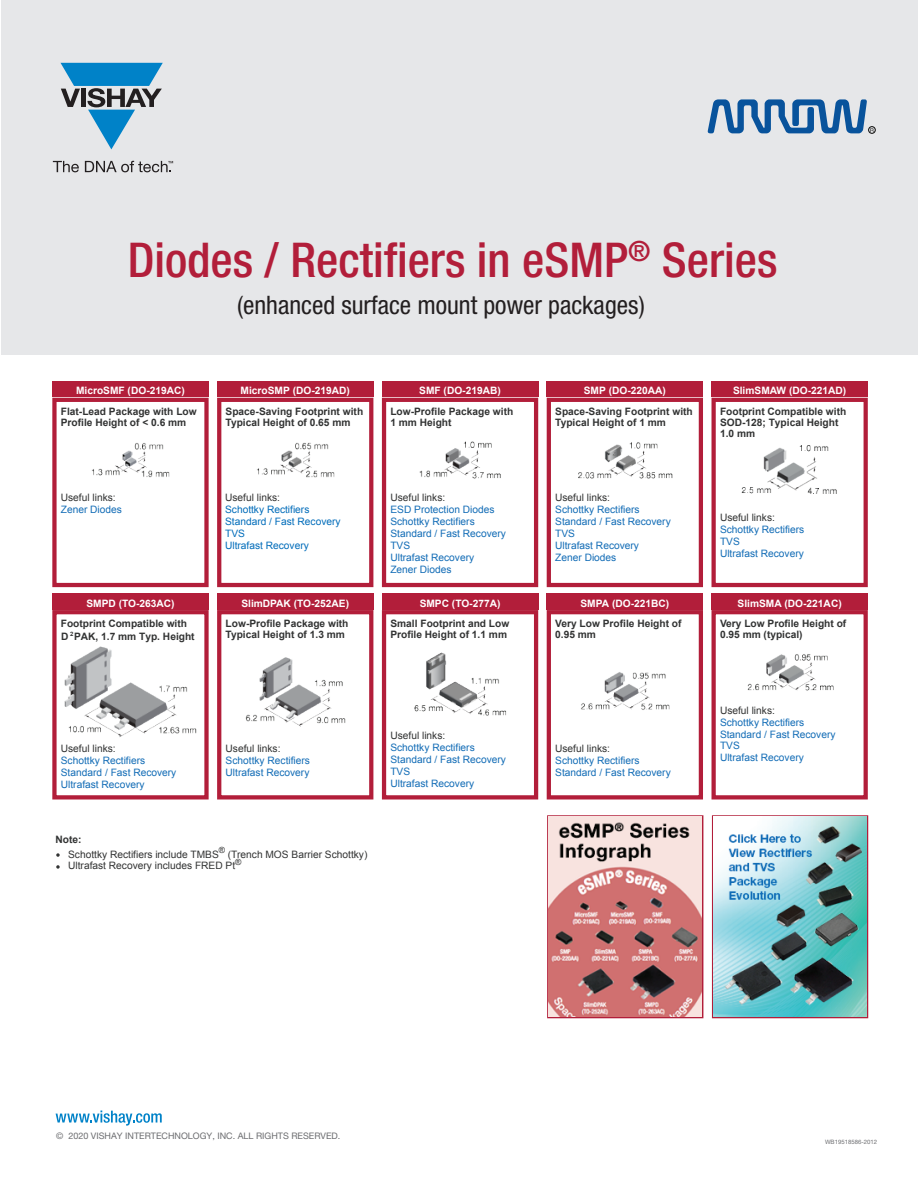
<style>
.page{position:relative;width:918px;height:1188px;background:#fff}
.page>*{position:absolute;margin:0;border:0;box-sizing:border-box;transform-origin:0 0}
.t1{font:500 condensed 48px "Helvetica Neue LT Std";color:#b21e3a}
.t2{font:condensed 25.5px "Helvetica Neue LT Std";color:#231f20}
.t3{font:10.2px/11.9px "Arial";color:#126cb6}
.t4{font:700 10.2px/11.1px "Arial";color:#323333}
.t5{font:10.2px/11.9px "Arial";color:#323333}
.t6{font:700 10.2px "Arial";color:#fff}
.t7{font:10.2px/11.9px "Arial";color:#006cba}
.t8{font:10.2px "Arial";color:#333}
.t9{font:9px "Helvetica Neue LT Std";color:#6c6d70}
.t10{font:8.55px "Arial";color:#323333}
.t11{font:6px "Helvetica Neue LT Std";color:#6c6d70}
.t12{font:700 6px "Arial";color:#323333}
.s1{font-style:inherit}
</style>
<div class="page">
<div style="left:1px;top:0;width:917px;height:354px;background:#e6e7e9"></div>
<div style="left:52px;top:381px;width:157px;height:17px;background:#b21e3a"></div>
<div style="left:52px;top:398px;width:157px;height:189px;border:4px solid #b21e3a"></div>
<img style="left:92px;top:443px;width:78px;height:35px">
<div style="left:217px;top:381px;width:156px;height:17px;background:#b21e3a"></div>
<div style="left:217px;top:398px;width:156px;height:189px;border:4px solid #b21e3a"></div>
<img style="left:257px;top:442px;width:78px;height:36px">
<div style="left:382px;top:381px;width:156px;height:17px;background:#b21e3a"></div>
<div style="left:382px;top:398px;width:156px;height:189px;border:4px solid #b21e3a"></div>
<img style="left:419px;top:441px;width:82px;height:38px">
<div style="left:547px;top:381px;width:156px;height:17px;background:#b21e3a"></div>
<div style="left:547px;top:398px;width:156px;height:189px;border:4px solid #b21e3a"></div>
<img style="left:578px;top:442px;width:95px;height:37px">
<div style="left:712px;top:381px;width:156px;height:17px;background:#b21e3a"></div>
<div style="left:712px;top:398px;width:156px;height:189px;border:4px solid #b21e3a"></div>
<img style="left:741px;top:445px;width:96px;height:49px">
<div style="left:547px;top:815px;width:156px;height:203px;border:2px solid #b21e3a"></div>
<img style="left:549px;top:817px;width:153px;height:200px">
<div style="left:52px;top:593px;width:157px;height:17px;background:#b21e3a"></div>
<div style="left:52px;top:610px;width:157px;height:190px;border:4px solid #b21e3a"></div>
<img style="left:64px;top:646px;width:133px;height:91px">
<div style="left:217px;top:593px;width:156px;height:17px;background:#b21e3a"></div>
<div style="left:217px;top:610px;width:156px;height:190px;border:4px solid #b21e3a"></div>
<img style="left:245px;top:657px;width:101px;height:70px">
<div style="left:382px;top:593px;width:156px;height:17px;background:#b21e3a"></div>
<div style="left:382px;top:610px;width:156px;height:190px;border:4px solid #b21e3a"></div>
<img style="left:414px;top:652px;width:92px;height:64px">
<div style="left:547px;top:593px;width:156px;height:17px;background:#b21e3a"></div>
<div style="left:547px;top:610px;width:156px;height:190px;border:4px solid #b21e3a"></div>
<img style="left:581px;top:672px;width:89px;height:38px">
<div style="left:712px;top:593px;width:156px;height:17px;background:#b21e3a"></div>
<div style="left:712px;top:610px;width:156px;height:190px;border:4px solid #b21e3a"></div>
<img style="left:747px;top:654px;width:87px;height:37px">
<div style="left:712px;top:815px;width:156px;height:203px;border:2px solid #b21e3a"></div>
<img style="left:714px;top:817px;width:153px;height:200px">
<svg style="left:56px;top:853px;width:4px;height:4px"></svg>
<svg style="left:56px;top:865px;width:4px;height:4px"></svg>
<svg style="left:708px;top:99px;width:166px;height:34px"></svg>
<div style="left:868px;top:126px;width:8px;height:8px;border:1px solid #050504;border-radius:50%"></div>
<svg style="left:53px;top:161px;width:26px;height:11px"></svg>
<svg style="left:85px;top:161px;width:88px;height:11px"></svg>
<svg style="left:61px;top:63px;width:102px;height:86px"></svg>
<svg style="left:56px;top:1111px;width:106px;height:15px"></svg>
<h1 class="t1" style="left:128px;top:232px;width:651px">Diodes / Rectifiers in eSMP<sup>®</sup> Series</h1>
<h2 class="t2" style="left:237px;top:290px;width:409px">(enhanced surface mount power packages)</h2>
<p class="t6" style="left:76px;top:384px;width:110px">MicroSMF (DO-219AC)</p>
<p class="t4" style="left:61px;top:406px;width:137px">Flat-Lead Package with Low<br>Profile Height of &lt; 0.6 mm</p>
<p class="t5" style="left:61px;top:492px;width:56px">Useful links:</p>
<p class="t3" style="left:61px;top:504px;width:63px">Zener Diodes</p>
<p class="t6" style="left:86px;top:596px;width:90px">SMPD (TO-263AC)</p>
<p class="t4" style="left:61px;top:618px;width:128px">Footprint Compatible with</p>
<p class="t12" style="left:70px;top:630px;width:5px">2</p>
<p class="t4" style="left:61px;top:631px;width:135px"><span class="s1">D PAK,</span> 1.7 mm Typ. Height</p>
<p class="t6" style="left:241px;top:384px;width:111px">MicroSMP (DO-219AD)</p>
<p class="t4" style="left:226px;top:406px;width:139px">Space-Saving Footprint with<br>Typical Height of 0.65 mm</p>
<p class="t8" style="left:225px;top:492px;width:56px">Useful links:</p>
<p class="t7" style="left:225px;top:504px;width:117px">Schottky Rectifiers<br>Standard / Fast Recovery<br>TVS<br>Ultrafast Recovery</p>
<p class="t6" style="left:241px;top:596px;width:109px">SlimDPAK (TO-252AE)</p>
<p class="t4" style="left:226px;top:618px;width:124px">Low-Profile Package with<br>Typical Height of 1.3 mm</p>
<p class="t6" style="left:419px;top:384px;width:83px">SMF (DO-219AB)</p>
<p class="t4" style="left:390px;top:406px;width:124px">Low-Profile Package with<br>1 mm Height</p>
<p class="t5" style="left:390px;top:492px;width:56px">Useful links:</p>
<p class="t3" style="left:390px;top:504px;width:117px">ESD Protection Diodes<br>Schottky Rectifiers<br>Standard / Fast Recovery<br>TVS<br>Ultrafast Recovery<br>Zener Diodes</p>
<p class="t6" style="left:420px;top:596px;width:82px">SMPC (TO-277A)</p>
<p class="t4" style="left:390px;top:618px;width:120px">Small Footprint and Low<br>Profile Height of 1.1 mm</p>
<p class="t5" style="left:61px;top:743px;width:56px">Useful links:</p>
<p class="t3" style="left:61px;top:754px;width:117px">Schottky Rectifiers<br>Standard / Fast Recovery<br>Ultrafast Recovery</p>
<p class="t5" style="left:226px;top:743px;width:56px">Useful links:</p>
<p class="t3" style="left:226px;top:754px;width:86px">Schottky Rectifiers<br>Ultrafast Recovery</p>
<p class="t4" style="left:55px;top:834px;width:28px">Note:</p>
<p class="t5" style="left:68px;top:848px;width:301px">Schottky Rectifiers include TMBS (Trench MOS Barrier Schottky)<br>Ultrafast Recovery includes FRED Pt</p>
<p class="t10" style="left:219px;top:845px;width:8px">®</p>
<p class="t10" style="left:235px;top:857px;width:8px">®</p>
<p class="t5" style="left:390px;top:730px;width:56px">Useful links:</p>
<p class="t3" style="left:390px;top:742px;width:117px">Schottky Rectifiers<br>Standard / Fast Recovery<br>TVS<br>Ultrafast Recovery</p>
<p class="t6" style="left:584px;top:384px;width:84px">SMP (DO-220AA)</p>
<p class="t4" style="left:555px;top:406px;width:139px">Space-Saving Footprint with<br>Typical Height of 1 mm</p>
<p class="t5" style="left:555px;top:492px;width:56px">Useful links:</p>
<p class="t3" style="left:555px;top:504px;width:117px">Schottky Rectifiers<br>Standard / Fast Recovery<br>TVS<br>Ultrafast Recovery<br>Zener Diodes</p>
<p class="t6" style="left:580px;top:596px;width:90px">SMPA (DO-221BC)</p>
<p class="t4" style="left:555px;top:618px;width:128px">Very Low Profile Height of<br>0.95 mm</p>
<p class="t5" style="left:555px;top:743px;width:56px">Useful links:</p>
<p class="t3" style="left:555px;top:754px;width:117px">Schottky Rectifiers<br>Standard / Fast Recovery</p>
<p class="t6" style="left:733px;top:384px;width:115px">SlimSMAW (DO-221AD)</p>
<p class="t4" style="left:720px;top:406px;width:128px">Footprint Compatible with<br>SOD-128; Typical Height<br>1.0 mm</p>
<p class="t5" style="left:720px;top:511px;width:56px">Useful links:</p>
<p class="t3" style="left:720px;top:523px;width:86px">Schottky Rectifiers<br>TVS<br>Ultrafast Recovery</p>
<p class="t6" style="left:738px;top:596px;width:106px">SlimSMA (DO-221AC)</p>
<p class="t4" style="left:720px;top:618px;width:128px">Very Low Profile Height of<br>0.95 mm (typical)</p>
<p class="t5" style="left:720px;top:704px;width:56px">Useful links:</p>
<p class="t3" style="left:720px;top:716px;width:117px">Schottky Rectifiers<br>Standard / Fast Recovery<br>TVS<br>Ultrafast Recovery</p>
<p class="t9" style="left:56px;top:1131px;width:286px">© 2020 VISHAY INTERTECHNOLOGY, INC. ALL RIGHTS RESERVED.</p>
<p class="t11" style="left:825px;top:1138px;width:54px">WB19518586-2012</p>
</div>
